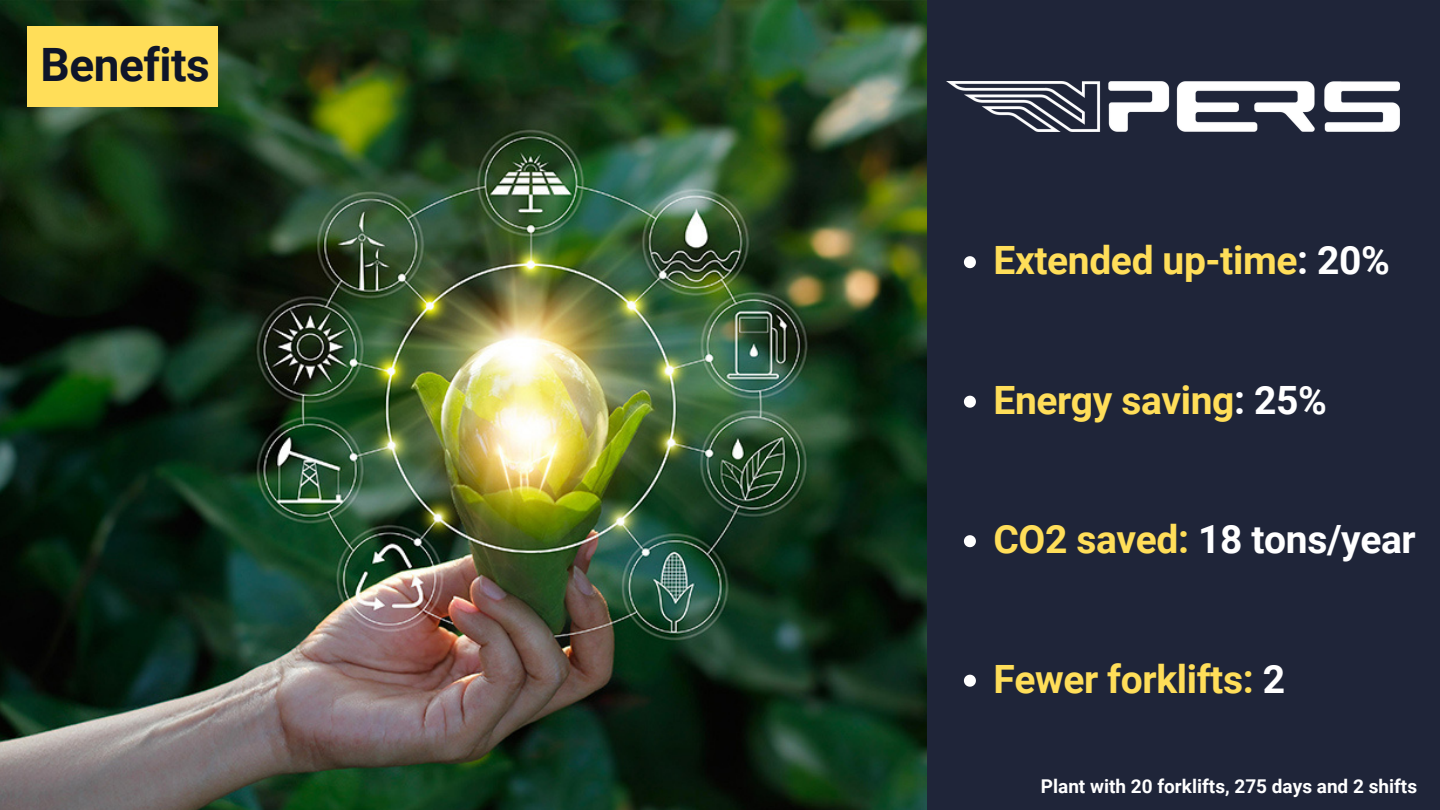
<style>
.page{position:relative;width:1440px;height:810px;background:#fff}
.page>*{position:absolute;margin:0;border:0;box-sizing:border-box;transform-origin:0 0}
.t1{font:700 46px "Roboto";letter-spacing:-.01em;color:#0f1529}
.t2{font:700 39px "Roboto";letter-spacing:-.01em;color:#ffde59}
.t3{font:700 39px "Roboto";letter-spacing:-.01em;color:#fff}
.t4{font:700 19px "Roboto";color:#fff}
.s1{color:#fff}
.s2{color:#ffde59}
</style>
<div class="page">
<img style="left:0;top:0;width:927px;height:810px">
<div style="left:927px;top:0;width:513px;height:810px;background:#1f2539"></div>
<img style="left:946px;top:81px;width:453px;height:51px">
<div style="left:27px;top:26px;width:190px;height:80px;background:#ffde59"></div>
<svg style="left:964px;top:256px;width:12px;height:12px"></svg>
<svg style="left:964px;top:396px;width:12px;height:12px"></svg>
<svg style="left:964px;top:535px;width:12px;height:12px"></svg>
<svg style="left:964px;top:675px;width:12px;height:12px"></svg>
<p class="t1" style="left:40px;top:39px;width:171px">Benefits</p>
<p class="t2" style="left:993px;top:238px;width:398px">Extended up-time<span class="s1">: 20%</span></p>
<p class="t2" style="left:993px;top:378px;width:335px">Energy saving<span class="s1">: 25%</span></p>
<p class="t3" style="left:993px;top:517px;width:424px"><span class="s2">CO2 saved:</span> 18 tons/year</p>
<p class="t2" style="left:993px;top:657px;width:293px">Fewer forklifts: <span class="s1">2</span></p>
<p class="t4" style="left:1041px;top:775px;width:378px">Plant with 20 forklifts, 275 days and 2 shifts</p>
</div>
